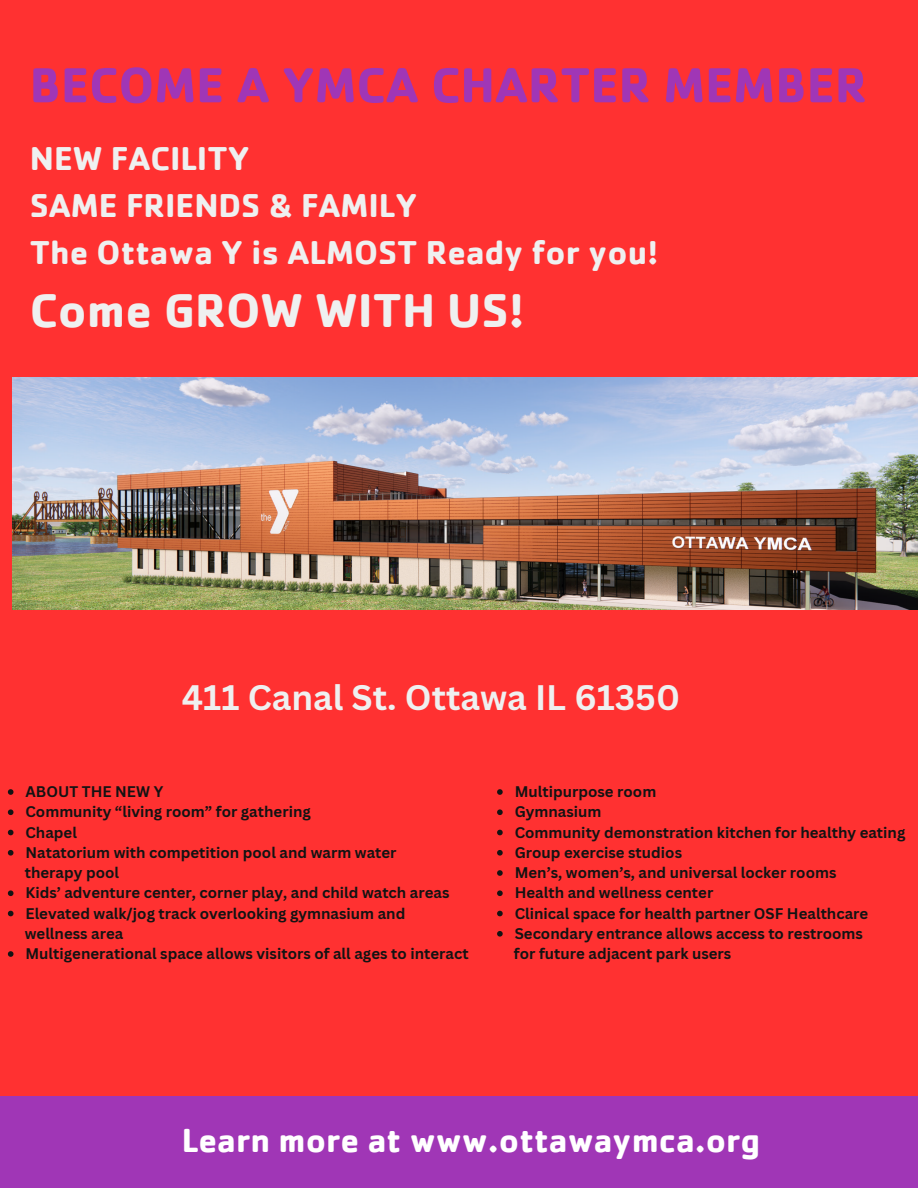
<style>
.page{position:relative;width:918px;height:1188px;background:#ff3131}
.page>*{position:absolute;margin:0;border:0;box-sizing:border-box;transform-origin:0 0}
.t1{font:700 51px "Cachet";color:#a036b6}
.t2{font:700 48.9px "Cachet";color:#eff0f0}
.t3{font:700 34.5px "Cachet";color:#fff}
.t4{font:700 34.5px "Canva Sans";color:#eff0f0}
.t5{font:700 34.2px "Cachet";color:#eff0f0}
.t6{font:700 15px "Canva Sans";color:#131313}
</style>
<div class="page">
<img style="left:12px;top:377px;width:906px;height:232px">
<div style="left:0;top:1096px;width:918px;height:92px;background:#a036b6"></div>
<svg style="left:8px;top:789px;width:6px;height:6px"></svg>
<svg style="left:8px;top:809px;width:6px;height:6px"></svg>
<svg style="left:8px;top:830px;width:6px;height:5px"></svg>
<svg style="left:8px;top:850px;width:6px;height:6px"></svg>
<svg style="left:8px;top:890px;width:6px;height:6px"></svg>
<svg style="left:8px;top:911px;width:6px;height:5px"></svg>
<svg style="left:8px;top:951px;width:6px;height:6px"></svg>
<svg style="left:497px;top:789px;width:6px;height:6px"></svg>
<svg style="left:497px;top:809px;width:6px;height:6px"></svg>
<svg style="left:497px;top:830px;width:6px;height:5px"></svg>
<svg style="left:497px;top:850px;width:6px;height:6px"></svg>
<svg style="left:497px;top:870px;width:6px;height:6px"></svg>
<svg style="left:497px;top:890px;width:6px;height:6px"></svg>
<svg style="left:497px;top:911px;width:6px;height:5px"></svg>
<svg style="left:497px;top:931px;width:6px;height:6px"></svg>
<p class="t1" style="left:29px;top:52px;width:839px">BECOME A YMCA CHARTER MEMBER</p>
<p class="t5" style="left:30px;top:136px;width:221px">NEW FACILITY</p>
<p class="t5" style="left:30px;top:183px;width:389px">SAME FRIENDS &amp; FAMILY</p>
<p class="t5" style="left:30px;top:230px;width:630px">The Ottawa Y is ALMOST Ready for you!</p>
<p class="t2" style="left:30px;top:278px;width:496px">Come GROW WITH US!</p>
<p class="t4" style="left:182px;top:673px;width:500px">411 Canal St. Ottawa IL 61350</p>
<p class="t6" style="left:25px;top:781px;width:139px">ABOUT THE NEW Y</p>
<p class="t6" style="left:25px;top:801px;width:287px">Community “living room” for gathering</p>
<p class="t6" style="left:25px;top:822px;width:53px">Chapel</p>
<p class="t6" style="left:25px;top:842px;width:373px">Natatorium with competition pool and warm water</p>
<p class="t6" style="left:25px;top:862px;width:96px">therapy pool</p>
<p class="t6" style="left:25px;top:882px;width:426px">Kids’ adventure center, corner play, and child watch areas</p>
<p class="t6" style="left:25px;top:903px;width:381px">Elevated walk/jog track overlooking gymnasium and</p>
<p class="t6" style="left:25px;top:923px;width:100px">wellness area</p>
<p class="t6" style="left:25px;top:943px;width:445px">Multigenerational space allows visitors of all ages to interact</p>
<p class="t6" style="left:515px;top:781px;width:143px">Multipurpose room</p>
<p class="t6" style="left:515px;top:801px;width:88px">Gymnasium</p>
<p class="t6" style="left:515px;top:822px;width:392px">Community demonstration kitchen for healthy eating</p>
<p class="t6" style="left:515px;top:842px;width:169px">Group exercise studios</p>
<p class="t6" style="left:515px;top:862px;width:323px">Men’s, women’s, and universal locker rooms</p>
<p class="t6" style="left:515px;top:882px;width:200px">Health and wellness center</p>
<p class="t6" style="left:515px;top:903px;width:355px">Clinical space for health partner OSF Healthcare</p>
<p class="t6" style="left:515px;top:923px;width:350px">Secondary entrance allows access to restrooms</p>
<p class="t6" style="left:514px;top:943px;width:219px">for future adjacent park users</p>
<p class="t3" style="left:182px;top:1118px;width:580px">Learn more at www.ottawaymca.org</p>
</div>
